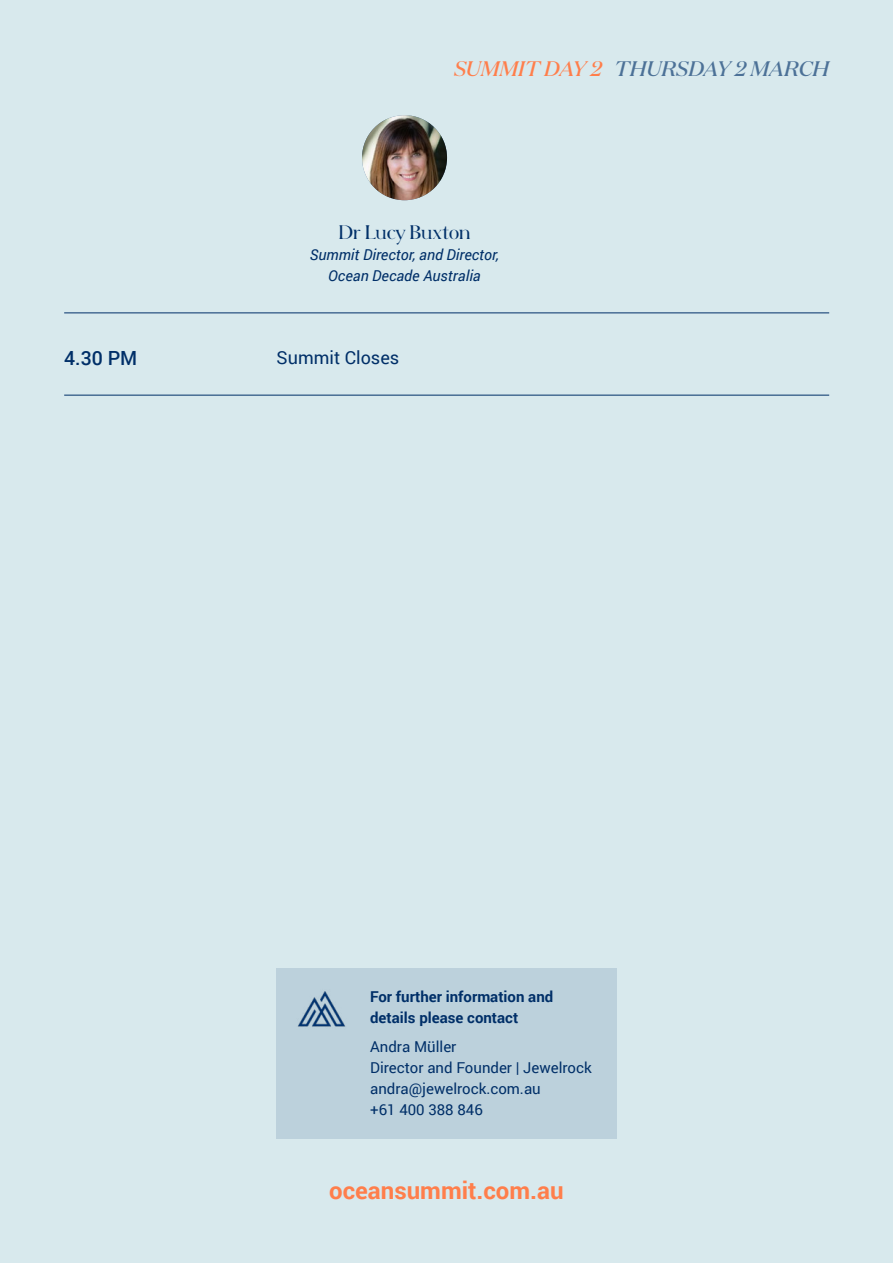
<style>
.page{position:relative;width:893px;height:1263px;background:#d8e9ed}
.page>*{position:absolute;margin:0;border:0;box-sizing:border-box;transform-origin:0 0}
.t1{font:700 24px "Roboto";color:#ff7e4b}
.t2{font:italic 500 21px "Test Domaine Display";color:#4c7197}
.t3{font:700 19.5px "Bon Vivant Serif";color:#002f68}
.t4{font:500 19.5px "Roboto";color:#002f68}
.t5{font:18px "Roboto";color:#002f68}
.t6{font:15px/21px "Roboto";color:#002f68}
.t7{font:italic 15px/21px "Roboto";color:#002f68;text-align:center}
.t8{font:700 15px/21px "Roboto";color:#002f68}
.s1{color:#ff7e4b}
</style>
<div class="page">
<img style="left:362px;top:115px;width:85px;height:85px;border-radius:43px">
<hr style="left:64px;top:313px;width:765px;height:1px;background:#002f68">
<hr style="left:64px;top:395px;width:765px;height:1px;background:#002f68">
<div style="left:276px;top:968px;width:341px;height:170px;background:#bcd1dc"></div>
<img style="left:298px;top:991px;width:48px;height:36px">
<h2 class="t2" style="left:454px;top:55px;width:377px"><span class="s1">SUMMIT DAY 2</span> THURSDAY 2 MARCH</h2>
<h3 class="t3" style="left:339px;top:221px;width:133px">Dr Lucy Buxton</h3>
<p class="t7" style="left:310px;top:244px;width:191px">Summit Director, and Director,<br>Ocean Decade Australia</p>
<h3 class="t4" style="left:64px;top:344px;width:75px">4.30 PM</h3>
<p class="t5" style="left:277px;top:345px;width:124px">Summit Closes</p>
<p class="t8" style="left:370px;top:986px;width:185px">For further information and details please contact</p>
<p class="t6" style="left:370px;top:1036px;width:223px">Andra Müller<br>Director and Founder | Jewelrock andra@jewelrock.com.au<br>+61 400 388 846</p>
<h1 class="t1" style="left:329px;top:1173px;width:236px">oceansummit.com.au</h1>
</div>
